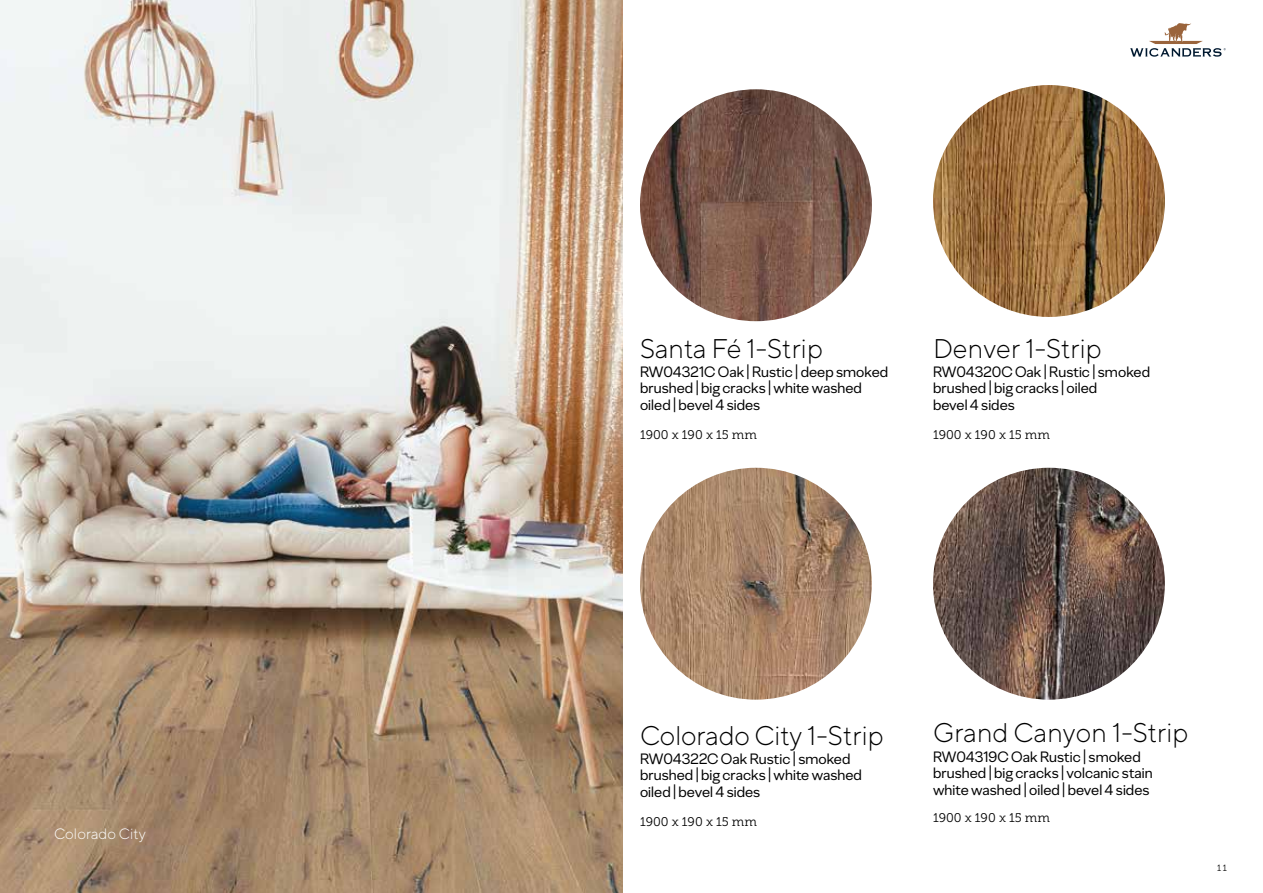
<style>
.page{position:relative;width:1263px;height:893px;background:#fff}
.page>*{position:absolute;margin:0;border:0;box-sizing:border-box;transform-origin:0 0}
.t1{font:300 27px "TT Norms";color:#000}
.t2{font:15px/16.5px "Amorim Sans";letter-spacing:.005em;color:#000}
.t3{font:300 15px "TT Norms";color:#fff}
.t4{font:12.6px "Museo Slab 300";color:#000}
.t5{font:9px "Museo Slab 300";color:#000}
</style>
<div class="page">
<img style="left:0;top:0;width:623px;height:893px">
<img style="left:640px;top:468px;width:232px;height:232px;border-radius:116px">
<img style="left:933px;top:468px;width:232px;height:232px;border-radius:116px">
<img style="left:933px;top:85px;width:232px;height:232px;border-radius:116px">
<img style="left:640px;top:89px;width:232px;height:232px;border-radius:116px">
<svg style="left:940px;top:85px;width:218px;height:76px"></svg>
<svg style="left:1130px;top:23px;width:96px;height:34px"></svg>
<p class="t3" style="left:54px;top:824px;width:93px">Colorado City</p>
<h1 class="t1" style="left:640px;top:332px;width:185px">Santa Fé 1-Strip</h1>
<p class="t2" style="left:640px;top:363px;width:250px">RW04321C Oak | Rustic | deep smoked brushed | big cracks | white washed oiled | bevel 4 sides</p>
<p class="t4" style="left:640px;top:428px;width:119px">1900 x 190 x 15 mm</p>
<h1 class="t1" style="left:933px;top:332px;width:170px">Denver 1-Strip</h1>
<p class="t2" style="left:933px;top:363px;width:219px">RW04320C Oak | Rustic | smoked brushed | big cracks | oiled<br>bevel 4 sides</p>
<p class="t4" style="left:933px;top:428px;width:119px">1900 x 190 x 15 mm</p>
<h1 class="t1" style="left:933px;top:715px;width:257px">Grand Canyon 1-Strip</h1>
<p class="t2" style="left:933px;top:748px;width:221px">RW04319C Oak Rustic | smoked brushed | big cracks | volcanic stain white washed | oiled | bevel 4 sides</p>
<h1 class="t1" style="left:640px;top:718px;width:245px">Colorado City 1-Strip</h1>
<p class="t2" style="left:640px;top:750px;width:223px">RW04322C Oak Rustic | smoked brushed | big cracks | white washed oiled | bevel 4 sides</p>
<p class="t4" style="left:640px;top:815px;width:119px">1900 x 190 x 15 mm</p>
<p class="t4" style="left:933px;top:810px;width:119px">1900 x 190 x 15 mm</p>
<p class="t5" style="left:1217px;top:863px;width:11px">11</p>
</div>
